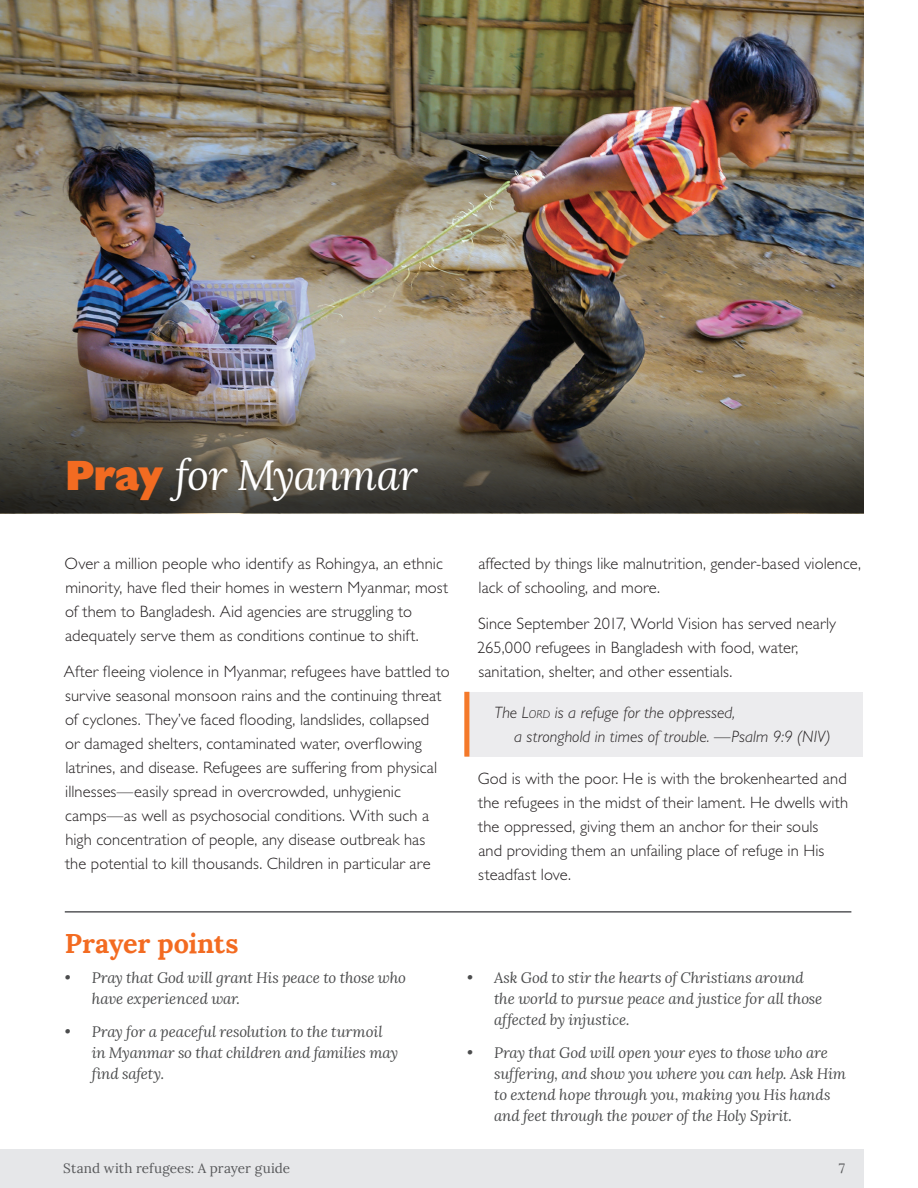
<style>
.page{position:relative;width:918px;height:1188px;background:#fff}
.page>*{position:absolute;margin:0;border:0;box-sizing:border-box;transform-origin:0 0}
.t1{font:italic 42px "Lora";letter-spacing:-.025em;color:#fff}
.t2{font:700 27px "Lora";letter-spacing:-.01em;color:#f36b21}
.t3{font:300 16.5px/24px "Gill Sans Std";letter-spacing:.005em;color:#231f20}
.t4{font:italic 300 16.5px/24px "Gill Sans Std";color:#231f20}
.t5{font:italic 15px/21px "Lora";letter-spacing:-.01em;color:#4b4c4d}
.t6{font:13.5px "Lora";letter-spacing:.005em;color:#57585a}
.s1{font-family:"Gill Sans Std Extra Bold Disp";font-style:normal;color:#f36b21}
.s2{font-size:11.55px}
</style>
<div class="page">
<div style="left:0;top:1149px;width:864px;height:39px;background:#e6e7e9"></div>
<div style="left:465px;top:692px;width:398px;height:65px;background:#ececee"></div>
<div style="left:464px;top:692px;width:5px;height:65px;background:#f4792a"></div>
<img style="left:0;top:0;width:864px;height:381px">
<svg style="left:0;top:381px;width:864px;height:132px;background:#5d574c"></svg>
<hr style="left:65px;top:911px;width:786px;height:2px;background:#57585a">
<h1 class="t1" style="left:66px;top:447px;width:354px"><span class="s1">Pray</span> for Myanmar</h1>
<p class="t3" style="left:65px;top:552px;width:385px">Over a million people who identify as Rohingya, an ethnic minority, have fled their homes in western Myanmar, most of them to Bangladesh. Aid agencies are struggling to adequately serve them as conditions continue to shift.</p>
<p class="t3" style="left:64px;top:660px;width:387px">After fleeing violence in Myanmar, refugees have battled to survive seasonal monsoon rains and the continuing threat of cyclones. They’ve faced flooding, landslides, collapsed<br>or damaged shelters, contaminated water, overflowing latrines, and disease. Refugees are suffering from physical illnesses—easily spread in overcrowded, unhygienic camps—as well as psychosocial conditions. With such a high concentration of people, any disease outbreak has<br>the potential to kill thousands. Children in particular are</p>
<p class="t3" style="left:478px;top:552px;width:384px">affected by things like malnutrition, gender-based violence, lack of schooling, and more.</p>
<p class="t3" style="left:477px;top:612px;width:361px">Since September 2017, World Vision has served nearly<br>265,000 refugees in Bangladesh with food, water, sanitation, shelter, and other essentials.</p>
<p class="t4" style="left:514px;top:700px;width:318px;text-indent:-20px">The L<span class="s2">ord</span> is a refuge for the oppressed,<br>a stronghold in times of trouble. —Psalm 9:9 (NIV)</p>
<p class="t3" style="left:478px;top:766px;width:372px">God is with the poor. He is with the brokenhearted and the refugees in the midst of their lament. He dwells with the oppressed, giving them an anchor for their souls<br>and providing them an unfailing place of refuge in His steadfast love.</p>
<h2 class="t2" style="left:65px;top:920px;width:175px">Prayer points</h2>
<p class="t5" style="left:92px;top:967px;width:316px;text-indent:-27px">• Pray that God will grant His peace to those who have experienced war.</p>
<p class="t5" style="left:92px;top:1021px;width:308px;text-indent:-27px">• Pray for a peaceful resolution to the turmoil in Myanmar so that children and families may find safety.</p>
<p class="t5" style="left:494px;top:967px;width:330px;text-indent:-27px">• Ask God to stir the hearts of Christians around the world to pursue peace and justice for all those affected by injustice.</p>
<p class="t5" style="left:494px;top:1042px;width:353px;text-indent:-27px">• Pray that God will open your eyes to those who are suffering, and show you where you can help. Ask Him to extend hope through you, making you His hands and feet through the power of the Holy Spirit.</p>
<p class="t6" style="left:63px;top:1158px;width:228px">Stand with refugees: A prayer guide</p>
<p class="t6" style="left:839px;top:1158px;width:8px">7</p>
</div>
